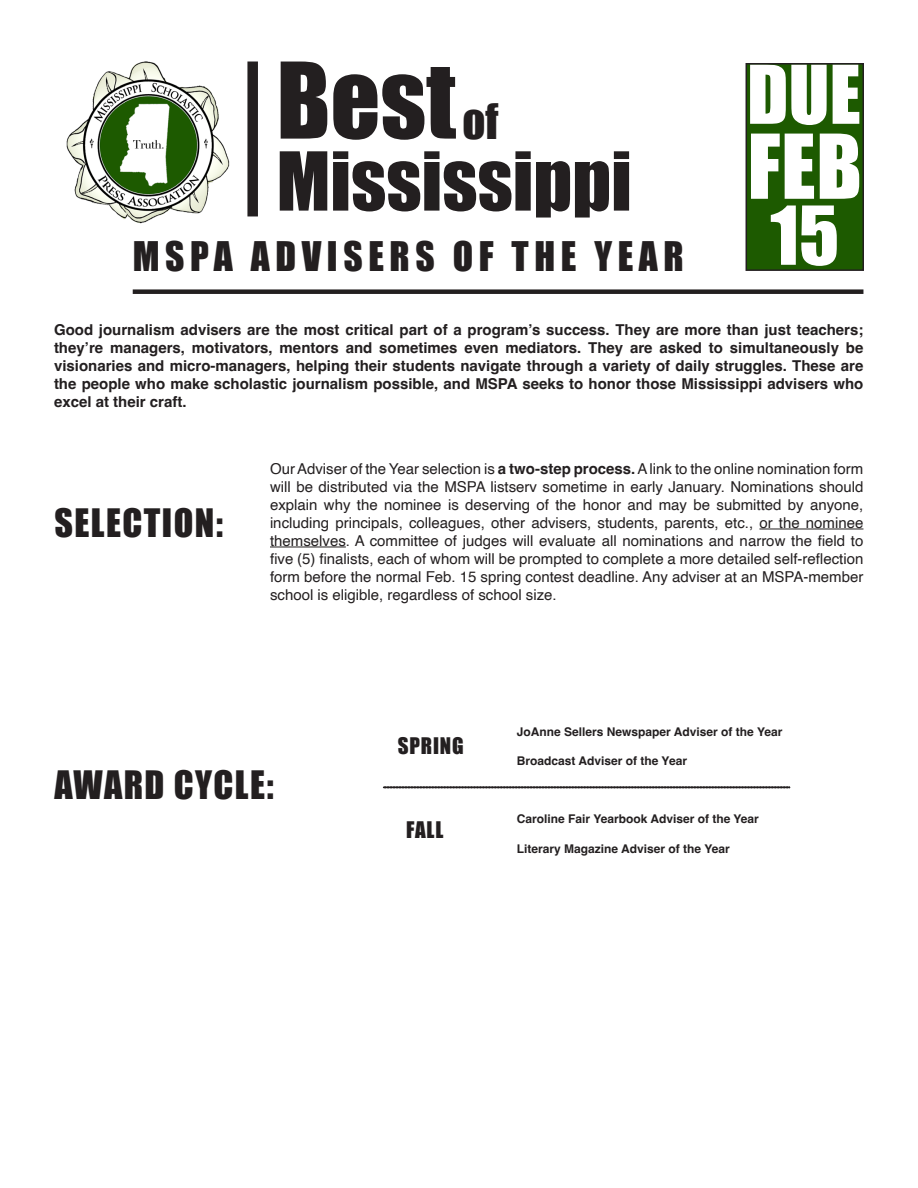
<style>
.page{position:relative;width:918px;height:1188px;background:#fff}
.page>*{position:absolute;margin:0;border:0;box-sizing:border-box;transform-origin:0 0}
.t1{font:97.5px "Impact";color:#231f20}
.t2{font:82.5px "Impact";color:#fff}
.t3{font:75px "Impact";color:#231f20}
.t4{font:75px "Impact";color:#fff}
.t5{font:37.5px "Impact";letter-spacing:.15em;color:#231f20}
.t6{font:36px "Impact";letter-spacing:.04em;color:#231f20}
.t7{font:21px "Impact";letter-spacing:.04em;color:#231f20}
.t8{font:15px/18px "Helvetica";color:#231f20;text-align:justify}
.t9{font:700 15px/18px "Helvetica";color:#231f20;text-align:justify}
.t10{font:700 12px "Helvetica";color:#231f20}
.s1{font-size:45px}
.s2{font-weight:700}
</style>
<div class="page">
<div style="left:133px;top:289px;width:730px;height:5px;background:#231f20"></div>
<img style="left:66px;top:62px;width:164px;height:162px">
<div style="left:247px;top:62px;width:11px;height:154px;background:#231f20"></div>
<hr style="left:759px;top:529px;width:104px;height:1px;background:#231f20">
<hr style="left:270px;top:547px;width:76px;height:1px;background:#231f20">
<div style="left:746px;top:64px;width:117px;height:206px;background:#1d5a00"></div>
<div style="left:746px;top:63px;width:118px;height:208px;border:2px solid #231f20"></div>
<svg style="left:383px;top:786px;width:407px;height:2px"></svg>
<p class="t1" style="left:277px;top:25px;width:223px">Best <span class="s1">of</span></p>
<p class="t3" style="left:277px;top:123px;width:357px">Mississippi</p>
<p class="t5" style="left:133px;top:227px;width:553px">MSPA ADVISERS OF THE YEAR</p>
<p class="t4" style="left:747px;top:36px;width:115px">DUE</p>
<p class="t2" style="left:748px;top:102px;width:116px">FEB</p>
<p class="t4" style="left:770px;top:177px;width:70px">15</p>
<p class="t9" style="left:54px;top:323px;width:811px">Good journalism advisers are the most critical part of a program’s success. They are more than just teachers; they’re managers, motivators, mentors and sometimes even mediators. They are asked to simultaneously be visionaries and micro-managers, helping their students navigate through a variety of daily struggles. These are the people who make scholastic journalism possible, and MSPA seeks to honor those Mississippi advisers who excel at their craft.</p>
<p class="t6" style="left:55px;top:495px;width:170px">SELECTION:</p>
<p class="t8" style="left:270px;top:460px;width:595px">Our Adviser of the Year selection is <span class="s2">a two-step process.</span> A link to the online nomination form will be distributed via the MSPA listserv sometime in early January. Nominations should explain why the nominee is deserving of the honor and may be submitted by anyone, including principals, colleagues, other advisers, students, parents, etc., or the nominee themselves. A committee of judges will evaluate all nominations and narrow the field to five (5) finalists, each of whom will be prompted to complete a more detailed self-reflection form before the normal Feb. 15 spring contest deadline. Any adviser at an MSPA-member school is eligible, regardless of school size.</p>
<p class="t7" style="left:398px;top:729px;width:67px">SPRING</p>
<p class="t10" style="left:517px;top:725px;width:267px">JoAnne Sellers Newspaper Adviser of the Year</p>
<p class="t10" style="left:517px;top:753px;width:172px">Broadcast Adviser of the Year</p>
<p class="t6" style="left:55px;top:757px;width:221px">AWARD CYCLE:</p>
<p class="t7" style="left:406px;top:813px;width:39px">FALL</p>
<p class="t10" style="left:517px;top:811px;width:243px">Caroline Fair Yearbook Adviser of the Year</p>
<p class="t10" style="left:517px;top:842px;width:214px">Literary Magazine Adviser of the Year</p>
</div>
